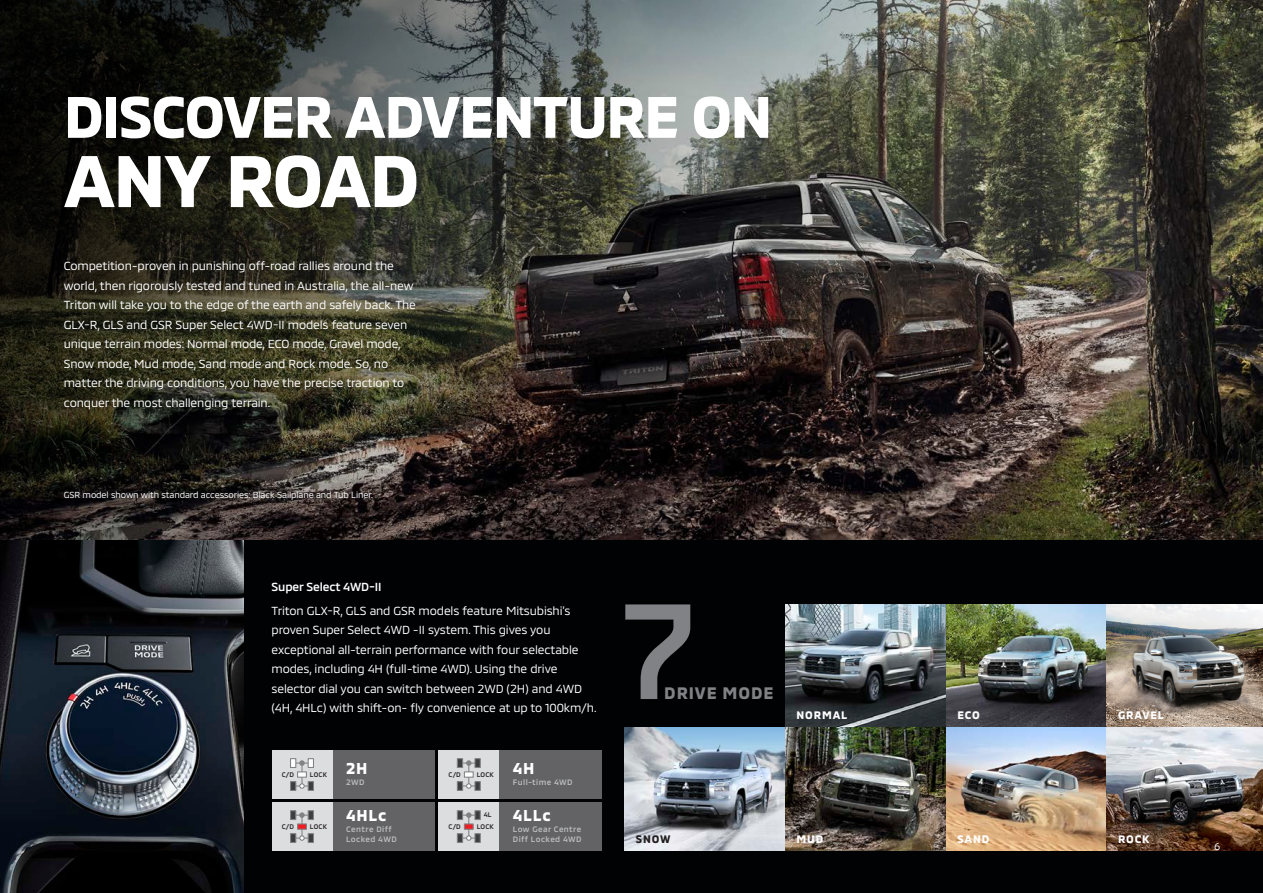
<style>
.page{position:relative;width:1263px;height:893px;background:#fff}
.page>*{position:absolute;margin:0;border:0;box-sizing:border-box;transform-origin:0 0}
.t1{font:500 139.2px "MMC";color:#808285}
.t2{font:700 75px "MMC";letter-spacing:-.025em;color:#fff}
.t3{font:700 60px "MMC";letter-spacing:-.03em;color:#fff}
.t4{font:700 17.1px "MMC";letter-spacing:.05em;color:#808285}
.t5{font:700 16.2px "MMC";letter-spacing:.05em;color:#fff}
.t6{font:12px/19.5px "MMC";letter-spacing:-.01em;color:#fff}
.t7{font:500 12px "MMC";letter-spacing:-.01em;color:#fff}
.t8{font:700 11.25px "MMC";letter-spacing:.075em;color:#fff}
.t9{font:700 11.25px "MMC";color:#231f20}
.t10{font:10.5px "MMC";color:#fff}
.t11{font:9px "MMC";letter-spacing:-.01em;color:#fff}
.t12{font:500 8.1px/9.8px "MMC";letter-spacing:.05em;color:#bcbdc0}
.t13{font:500 6.9px "MMC";letter-spacing:.025em;color:#231f20}
</style>
<div class="page">
<img style="left:1px;top:0;width:1262px;height:540px">
<img style="left:0;top:0;width:1px;height:893px">
<div style="left:0;top:540px;width:1263px;height:353px;background:#010203"></div>
<img style="left:785px;top:604px;width:478px;height:123px">
<img style="left:625px;top:727px;width:638px;height:124px">
<img style="left:0;top:540px;width:244px;height:353px">
<div style="left:332px;top:750px;width:103px;height:49px;background:#636366"></div>
<div style="left:332px;top:802px;width:103px;height:49px;background:#636366"></div>
<div style="left:499px;top:750px;width:103px;height:49px;background:#636366"></div>
<div style="left:499px;top:802px;width:103px;height:49px;background:#636366"></div>
<div style="left:272px;top:750px;width:60px;height:49px;background:#dcdddf"></div>
<div style="left:272px;top:802px;width:60px;height:49px;background:#dcdddf"></div>
<div style="left:438px;top:750px;width:61px;height:49px;background:#dcdddf"></div>
<div style="left:438px;top:802px;width:61px;height:49px;background:#dcdddf"></div>
<svg style="left:308px;top:781px;width:6px;height:10px"></svg>
<svg style="left:290px;top:781px;width:6px;height:10px"></svg>
<svg style="left:290px;top:758px;width:6px;height:10px"></svg>
<svg style="left:308px;top:758px;width:6px;height:10px"></svg>
<svg style="left:296px;top:760px;width:12px;height:29px"></svg>
<div style="left:474px;top:781px;width:7px;height:10px;background:#3e3e3f;border:1px solid #808285"></div>
<svg style="left:457px;top:781px;width:6px;height:10px"></svg>
<svg style="left:457px;top:758px;width:6px;height:10px"></svg>
<div style="left:474px;top:758px;width:7px;height:10px;background:#3e3e3f;border:1px solid #808285"></div>
<svg style="left:463px;top:760px;width:12px;height:29px"></svg>
<svg style="left:308px;top:833px;width:6px;height:10px"></svg>
<svg style="left:290px;top:833px;width:6px;height:10px"></svg>
<svg style="left:290px;top:810px;width:6px;height:10px"></svg>
<svg style="left:308px;top:810px;width:6px;height:10px"></svg>
<svg style="left:296px;top:812px;width:12px;height:29px"></svg>
<div style="left:474px;top:833px;width:7px;height:10px;background:#3e3e3f;border:1px solid #808285"></div>
<svg style="left:457px;top:833px;width:6px;height:10px"></svg>
<svg style="left:457px;top:810px;width:6px;height:10px"></svg>
<div style="left:474px;top:810px;width:7px;height:10px;background:#3e3e3f;border:1px solid #808285"></div>
<svg style="left:463px;top:812px;width:12px;height:29px"></svg>
<div style="left:60px;top:487px;width:316px;height:16px;background:#231f20;opacity:.75"></div>
<h3 class="t3" style="left:64px;top:69px;width:710px">DISCOVER ADVENTURE ON</h3>
<h2 class="t2" style="left:64px;top:122px;width:357px">ANY ROAD</h2>
<p class="t6" style="left:64px;top:255px;width:354px">Competition-proven in punishing off-road rallies around the world, then rigorously tested and tuned in Australia, the all-new Triton will take you to the edge of the earth and safely back. The GLX-R, GLS and GSR Super Select 4WD-II models feature seven unique terrain modes: Normal mode, ECO mode, Gravel mode, Snow mode, Mud mode, Sand mode and Rock mode. So, no matter the driving conditions, you have the precise traction to conquer the most challenging terrain.</p>
<p class="t11" style="left:64px;top:487px;width:311px">GSR model shown with standard accessories: Black Sailplane and Tub Liner.</p>
<p class="t7" style="left:272px;top:577px;width:112px">Super Select 4WD-II</p>
<p class="t6" style="left:272px;top:599px;width:326px">Triton GLX-R, GLS and GSR models feature Mitsubishi’s proven Super Select 4WD -II system. This gives you exceptional all-terrain performance with four selectable modes, including 4H (full-time 4WD). Using the drive selector dial you can switch between 2WD (2H) and 4WD (4H, 4HLc) with shift-on- fly convenience at up to 100km/h.</p>
<p class="t13" style="left:282px;top:769px;width:14px">C/D</p>
<p class="t13" style="left:310px;top:769px;width:19px">LOCK</p>
<p class="t13" style="left:282px;top:821px;width:14px">C/D</p>
<p class="t13" style="left:310px;top:821px;width:19px">LOCK</p>
<h3 class="t5" style="left:346px;top:755px;width:23px">2H</h3>
<h3 class="t5" style="left:346px;top:803px;width:42px">4HLc</h3>
<p class="t12" style="left:346px;top:776px;width:20px">2WD</p>
<p class="t12" style="left:346px;top:823px;width:52px">Centre Diff<br>Locked 4WD</p>
<p class="t13" style="left:448px;top:769px;width:14px">C/D</p>
<p class="t13" style="left:448px;top:821px;width:14px">C/D</p>
<p class="t13" style="left:477px;top:769px;width:19px">LOCK</p>
<p class="t13" style="left:484px;top:809px;width:9px">4L</p>
<p class="t13" style="left:477px;top:821px;width:19px">LOCK</p>
<h3 class="t5" style="left:513px;top:755px;width:23px">4H</h3>
<h3 class="t5" style="left:513px;top:803px;width:39px">4LLc</h3>
<p class="t12" style="left:513px;top:776px;width:61px">Full-time 4WD</p>
<p class="t12" style="left:513px;top:823px;width:70px">Low Gear Centre<br>Diff Locked 4WD</p>
<h1 class="t1" style="left:621px;top:539px;width:77px">7</h1>
<h3 class="t4" style="left:664px;top:679px;width:111px">DRIVE MODE</h3>
<p class="t8" style="left:796px;top:706px;width:52px">NORMAL</p>
<p class="t9" style="left:636px;top:830px;width:36px">SNOW</p>
<p class="t8" style="left:796px;top:830px;width:28px">MUD</p>
<p class="t8" style="left:957px;top:706px;width:24px">ECO</p>
<p class="t8" style="left:957px;top:830px;width:33px">SAND</p>
<p class="t8" style="left:1118px;top:706px;width:48px">GRAVEL</p>
<p class="t8" style="left:1118px;top:830px;width:33px">ROCK</p>
<p class="t10" style="left:1214px;top:838px;width:8px">6</p>
</div>
